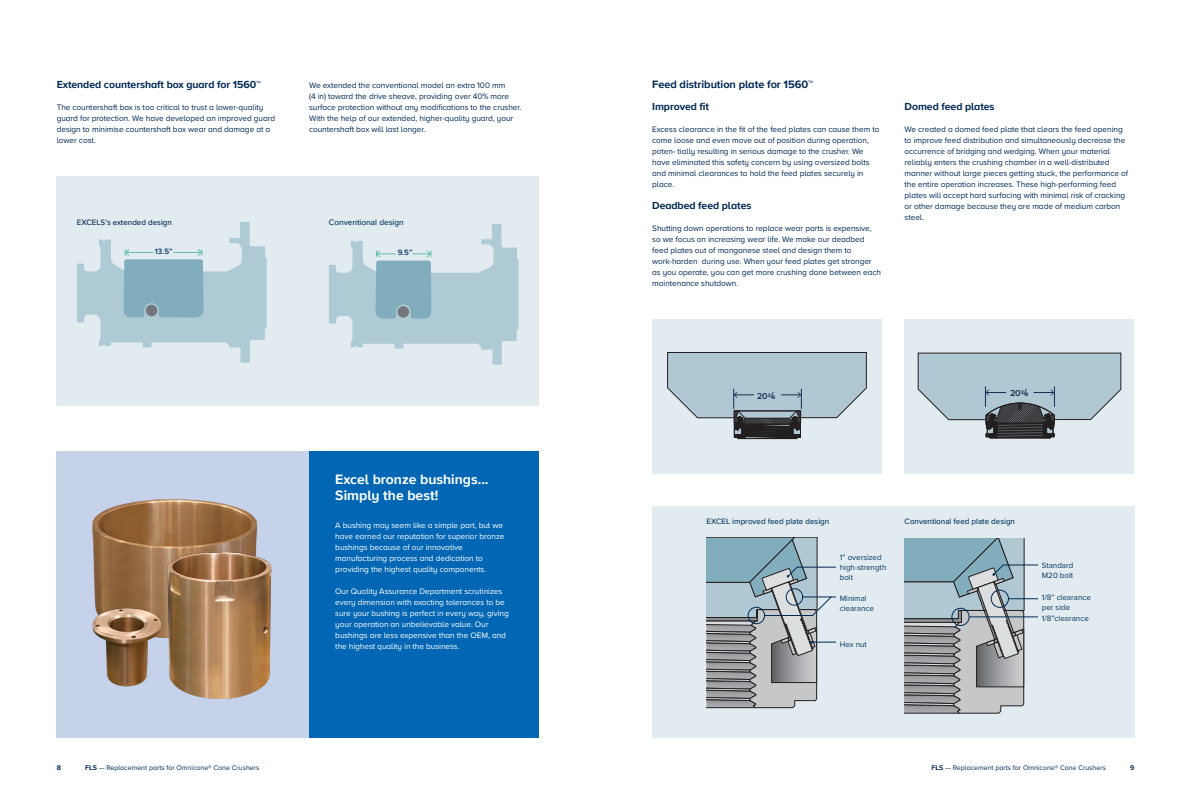
<style>
.page{position:relative;width:1191px;height:794px;background:#fff}
.page>*{position:absolute;margin:0;border:0;box-sizing:border-box;transform-origin:0 0}
.t1{font:700 14px/16px "Proxima Nova";color:#fff}
.t2{font:700 11px "Proxima Nova";letter-spacing:-.005em;color:#002954}
.t3{font:700 10.5px "Proxima Nova";letter-spacing:-.005em;color:#002954}
.t4{font:600 9px "Proxima Nova";color:#152b52}
.t5{font:600 8.8px "Proxima Nova";color:#152b52}
.t6{font:8.2px/11px "Proxima Nova";letter-spacing:-.005em;color:#002954}
.t7{font:8.2px/11px "Proxima Nova";letter-spacing:-.005em;color:#fff}
.t8{font:500 8.2px "Proxima Nova";color:#02375f}
.t9{font:8px/10px "Proxima Nova";color:#02375f}
.t10{font:500 8px "Proxima Nova";color:#02375f}
.t11{font:500 8px "Proxima Nova";color:#002954}
.t12{font:600 8px "Proxima Nova";color:#02375f}
.t13{font:7px "Proxima Nova";color:#002954}
.t14{font:700 7px "Proxima Nova";color:#002954}
.t15{font:700 5.1px "Proxima Nova";color:#152b52}
.s1{font-weight:700}
.s2{font-weight:700;font-size:5.1px}
.s3{font-weight:700;font-size:5.2px}
</style>
<div class="page">
<div style="left:309px;top:451px;width:230px;height:286px;background:#0166b3"></div>
<div style="left:57px;top:176px;width:482px;height:229px;background:#e2ebef"></div>
<div style="left:57px;top:451px;width:252px;height:286px;background:#c6d2ea"></div>
<img style="left:92px;top:499px;width:166px;height:105px">
<img style="left:142px;top:549px;width:130px;height:150px">
<img style="left:92px;top:604px;width:72px;height:86px">
<svg style="left:329px;top:224px;width:189px;height:140px"></svg>
<svg style="left:77px;top:222px;width:190px;height:140px"></svg>
<div style="left:904px;top:319px;width:230px;height:154px;background:#e2ebef"></div>
<hr style="left:996px;top:438px;width:47px;height:1px;background:#231f20">
<svg style="left:917px;top:353px;width:204px;height:85px"></svg>
<div style="left:652px;top:506px;width:482px;height:231px;background:#e2ebef"></div>
<div style="left:652px;top:319px;width:230px;height:154px;background:#e2ebef"></div>
<svg style="left:667px;top:352px;width:199px;height:87px"></svg>
<svg style="left:706px;top:537px;width:129px;height:172px"></svg>
<svg style="left:904px;top:538px;width:133px;height:175px;background:#9facb2"></svg>
<p class="t3" style="left:57px;top:77px;width:206px">Extended countershaft box guard for 1560™</p>
<p class="t6" style="left:57px;top:101px;width:220px">The countershaft box is too critical to trust a lower-quality guard for protection. We have developed an improved guard design to minimise countershaft box wear and damage at a lower cost.</p>
<p class="t11" style="left:77px;top:216px;width:97px">EXCELS’s extended design</p>
<p class="t12" style="left:155px;top:245px;width:19px">13.5”</p>
<p class="t6" style="left:309px;top:79px;width:214px">We extended the conventional model an extra 100 mm<br>(4 in) toward the drive sheave, providing over 40% more surface protection without any modifications to the crusher.<br>With the help of our extended, higher-quality guard, your countershaft box will last longer.</p>
<p class="t8" style="left:329px;top:216px;width:77px">Conventional design</p>
<p class="t12" style="left:398px;top:246px;width:16px">9.5”</p>
<h1 class="t1" style="left:335px;top:471px;width:155px">Excel bronze bushings...<br>Simply the best!</h1>
<p class="t7" style="left:335px;top:519px;width:171px">A bushing may seem like a simple part, but we have earned our reputation for superior bronze bushings because of our innovative manufacturing process and dedication to providing the highest quality components.</p>
<p class="t7" style="left:335px;top:585px;width:175px">Our Quality Assurance Department scrutinizes every dimension with exacting tolerances to be sure your bushing is perfect in every way, giving your operation an unbelievable value. Our bushings are less expensive than the OEM, and the highest quality in the business.</p>
<h2 class="t2" style="left:652px;top:76px;width:162px">Feed distribution plate for 1560™</h2>
<p class="t3" style="left:652px;top:99px;width:58px">Improved fit</p>
<p class="t6" style="left:652px;top:123px;width:229px">Excess clearance in the fit of the feed plates can cause them to come loose and even move out of position during operation, poten- tially resulting in serious damage to the crusher. We have eliminated this safety concern by using oversized bolts and minimal clearances to hold the feed plates securely in place.</p>
<p class="t3" style="left:652px;top:198px;width:101px">Deadbed feed plates</p>
<p class="t6" style="left:652px;top:222px;width:230px">Shutting down operations to replace wear parts is expensive, so we focus on increasing wear life. We make our deadbed feed plates out of manganese steel and design them to work-harden during use. When your feed plates get stronger as you operate, you can get more crushing done between each maintenance shutdown.</p>
<p class="t5" style="left:758px;top:266px;width:20px">20<sup>3</sup> <span class="s1">/</span><span class="s2">8</span></p>
<p class="t3" style="left:904px;top:99px;width:91px">Domed feed plates</p>
<p class="t6" style="left:904px;top:123px;width:225px">We created a domed feed plate that clears the feed opening to improve feed distribution and simultaneously decrease the occurrence of bridging and wedging. When your material reliably enters the crushing chamber in a well-distributed manner without large pieces getting stuck, the performance of the entire operation increases. These high-performing feed plates will accept hard surfacing with minimal risk of cracking or other damage because they are made of medium carbon steel.</p>
<p class="t5" style="left:757px;top:389px;width:18px">20<sup>3</sup> <span class="s1">/</span></p>
<p class="t4" style="left:1010px;top:387px;width:20px">20<sup>3</sup> <span class="s1">/</span><span class="s3">8</span></p>
<p class="t15" style="left:772px;top:393px;width:5px">8</p>
<p class="t10" style="left:706px;top:515px;width:124px">EXCEL improved feed plate design</p>
<p class="t9" style="left:839px;top:552px;width:48px">1” oversized high-strength bolt</p>
<p class="t9" style="left:839px;top:592px;width:36px">Minimal clearance</p>
<p class="t9" style="left:839px;top:639px;width:29px">Hex nut</p>
<p class="t10" style="left:904px;top:515px;width:112px">Conventional feed plate design</p>
<p class="t9" style="left:1041px;top:559px;width:33px">Standard<br>M20 bolt</p>
<p class="t9" style="left:1041px;top:592px;width:51px">1/8” clearance per side</p>
<p class="t9" style="left:1041px;top:613px;width:48px">1/8”clearance</p>
<p class="t14" style="left:57px;top:762px;width:6px">8</p>
<p class="t13" style="left:85px;top:762px;width:176px"><span class="s1">FLS</span> — Replacement parts for Omnicone® Cone Crushers</p>
<p class="t13" style="left:931px;top:762px;width:176px"><span class="s1">FLS</span> — Replacement parts for Omnicone® Cone Crushers</p>
<p class="t14" style="left:1130px;top:762px;width:6px">9</p>
</div>
